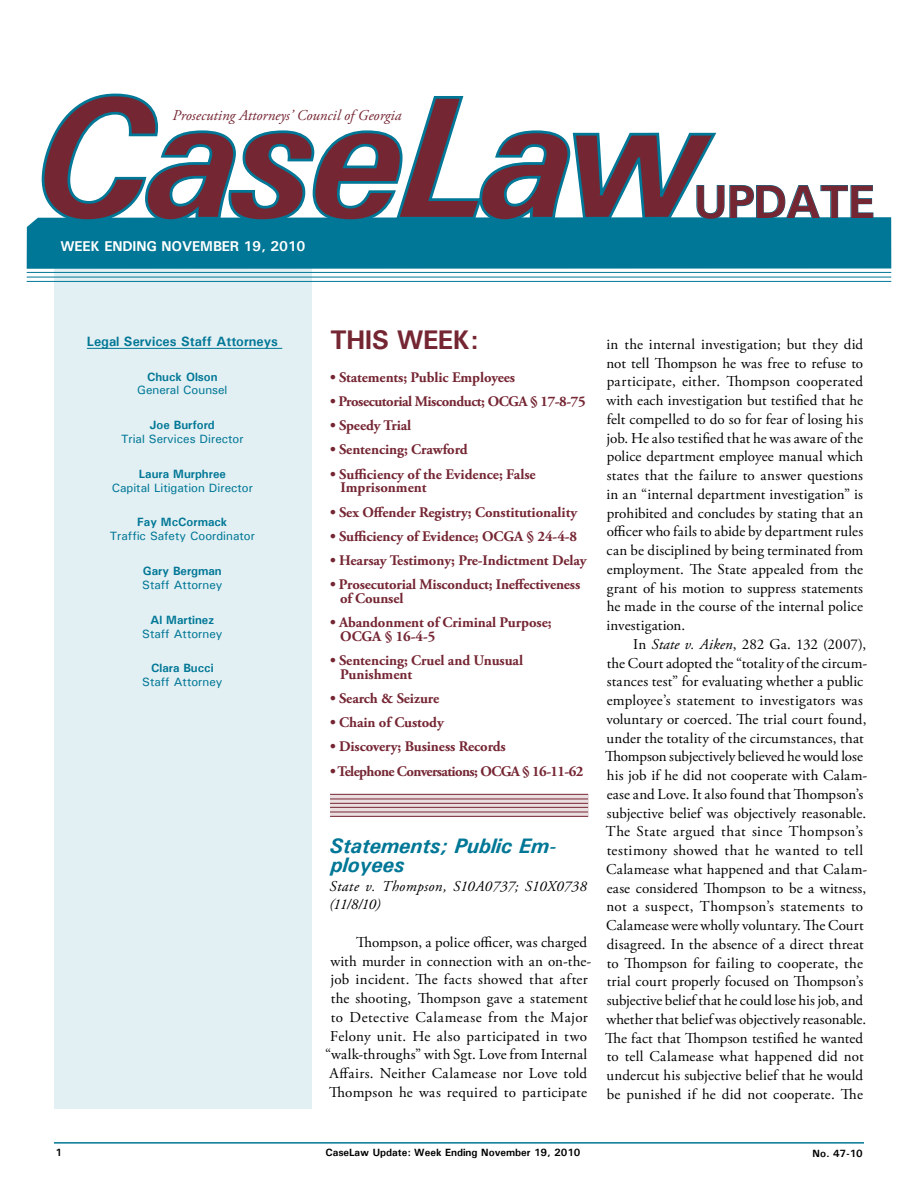
<style>
.page{position:relative;width:918px;height:1188px;background:#fff}
.page>*{position:absolute;margin:0;border:0;box-sizing:border-box;transform-origin:0 0}
.t1{font:700 47.1px "Univers";letter-spacing:-.025em;color:#752633}
.t2{font:700 27px "Univers";letter-spacing:-.025em;color:#752633}
.t3{font:italic 700 21px/18.8px "Univers";color:#007796}
.t4{font:15px/18.8px "Adobe Garamond Pro";letter-spacing:.01em;color:#000;text-align:right}
.t5{font:italic 15px/18.8px "Adobe Garamond Pro";letter-spacing:.025em;color:#000}
.t6{font:italic 15px "Adobe Garamond Pro";color:#752633}
.t7{font:700 14.7px/13.5px "Adobe Garamond Pro";letter-spacing:-.005em;color:#752633}
.t8{font:700 14.7px "Adobe Garamond Pro";letter-spacing:-.03em;color:#752633}
.t9{font:700 14.7px "Adobe Garamond Pro";letter-spacing:-.04em;color:#752633}
.t10{font:700 14.25px "Univers";letter-spacing:-.01em;color:#fff}
.t11{font:700 13.5px "Univers";color:#007796}
.t12{font:500 12px "Univers";color:#007796}
.t13{font:700 12px "Univers";color:#007796}
.t14{font:700 10.5px "Univers";color:#000}
.s1{font-style:italic}
</style>
<div class="page">
<hr style="left:54px;top:1142px;width:810px;height:2px;background:#007796">
<div style="left:54px;top:228px;width:258px;height:880px;background:#e3f0f3"></div>
<hr style="left:87px;top:348px;width:195px;height:1px;background:#007796">
<div style="left:27px;top:217px;width:864px;height:52px;background:#007796"></div>
<hr style="left:27px;top:272px;width:864px;height:1px;background:#007796">
<hr style="left:27px;top:277px;width:864px;height:1px;background:#007796">
<hr style="left:27px;top:281px;width:864px;height:1px;background:#007796">
<svg style="left:330px;top:795px;width:258px;height:21px;background:#dfcdd0"></svg>
<hr style="left:330px;top:794px;width:258px;height:1px;background:#752633">
<hr style="left:330px;top:799px;width:258px;height:1px;background:#752633">
<hr style="left:330px;top:803px;width:258px;height:1px;background:#752633">
<hr style="left:330px;top:807px;width:258px;height:1px;background:#752633">
<hr style="left:330px;top:812px;width:258px;height:1px;background:#752633">
<hr style="left:330px;top:816px;width:258px;height:1px;background:#752633">
<svg style="left:719px;top:185px;width:155px;height:35px"></svg>
<svg style="left:40px;top:93px;width:679px;height:130px"></svg>
<p class="t6" style="left:172px;top:107px;width:230px">Prosecuting Attorneys’ Council of Georgia</p>
<p class="t10" style="left:60px;top:237px;width:247px">WEEK ENDING NOVEMBER 1 9, 201 0</p>
<h1 class="t1" style="left:694px;top:172px;width:182px">UPDATE</h1>
<p class="t11" style="left:87px;top:332px;width:193px">Legal Services Staff Attorneys</p>
<p class="t13" style="left:147px;top:369px;width:72px">Chuck Olson</p>
<p class="t12" style="left:137px;top:383px;width:92px">General Counsel</p>
<p class="t13" style="left:150px;top:417px;width:66px">Joe Burford</p>
<p class="t12" style="left:121px;top:431px;width:124px">Trial Services Director</p>
<p class="t13" style="left:139px;top:466px;width:89px">Laura Murphree</p>
<p class="t12" style="left:112px;top:480px;width:143px">Capital Litigation Director</p>
<p class="t13" style="left:137px;top:515px;width:92px">Fay McCormack</p>
<p class="t12" style="left:110px;top:528px;width:147px">Traffic Safety Coordinator</p>
<p class="t13" style="left:143px;top:563px;width:80px">Gary Bergman</p>
<p class="t12" style="left:142px;top:577px;width:82px">Staff Attorney</p>
<p class="t13" style="left:151px;top:612px;width:65px">Al Martinez</p>
<p class="t12" style="left:142px;top:626px;width:82px">Staff Attorney</p>
<p class="t13" style="left:151px;top:661px;width:64px">Clara Bucci</p>
<p class="t12" style="left:142px;top:674px;width:82px">Staff Attorney</p>
<h2 class="t2" style="left:330px;top:322px;width:150px">THIS WEEK:</h2>
<p class="t7" style="left:330px;top:370px;width:187px">• Statements; Public Employees</p>
<p class="t8" style="left:330px;top:393px;width:257px">• Prosecutorial Misconduct; OCGA § 17-8-75</p>
<p class="t7" style="left:330px;top:419px;width:83px">• Speedy Trial</p>
<p class="t7" style="left:330px;top:443px;width:139px">• Sentencing; Crawford</p>
<p class="t7" style="left:341px;top:468px;width:197px;text-indent:-11px">• Sufficiency of the Evidence; False<br>Imprisonment</p>
<p class="t7" style="left:330px;top:505px;width:249px">• Sex Offender Registry; Constitutionality</p>
<p class="t7" style="left:330px;top:530px;width:249px">• Sufficiency of Evidence; OCGA § 24-4-8</p>
<p class="t7" style="left:330px;top:554px;width:258px">• Hearsay Testimony; Pre-Indictment Delay</p>
<p class="t7" style="left:340px;top:578px;width:242px;text-indent:-10px">• Prosecutorial Misconduct; Ineffectiveness of Counsel</p>
<p class="t7" style="left:340px;top:616px;width:213px;text-indent:-10px">• Abandonment of Criminal Purpose;<br>OCGA § 16-4-5</p>
<p class="t7" style="left:340px;top:654px;width:184px;text-indent:-10px">• Sentencing; Cruel and Unusual<br>Punishment</p>
<p class="t7" style="left:330px;top:692px;width:111px">• Search &amp; Seizure</p>
<p class="t7" style="left:330px;top:716px;width:115px">• Chain of Custody</p>
<p class="t7" style="left:330px;top:740px;width:177px">• Discovery; Business Records</p>
<p class="t9" style="left:330px;top:763px;width:255px">• Telephone Conversations; OCGA § 16-11-62</p>
<h3 class="t3" style="left:329px;top:836px;width:228px">Statements; Public Em&shy;ployees</h3>
<p class="t5" style="left:329px;top:877px;width:259px">State v. Thompson, S10A0737; S10X0738 (11/8/10)</p>
<p class="t4" style="left:325px;top:933px;width:268px">Thompson, a police officer, was charged<br>with murder in connection with an on-the&shy;job incident. The facts showed that after the shooting, Thompson gave a statement to Detective Calamease from the Major Felony unit. He also participated in two “walk-throughs” with Sgt. Love from Internal Affairs. Neither Calamease nor Love told Thompson he was required to participate</p>
<p class="t4" style="left:606px;top:335px;width:259px;text-align:justify">in the internal investigation; but they did not tell Thompson he was free to refuse to participate, either. Thompson cooperated with each investigation but testified that he felt compelled to do so for fear of losing his job. He also testified that he was aware of the police department employee manual which states that the failure to answer questions in an “internal department investigation” is prohibited and concludes by stating that an officer who fails to abide by department rules can be disciplined by being terminated from employment. The State appealed from the grant of his motion to suppress statements he made in the course of the internal police investigation.</p>
<p class="t4" style="left:605px;top:635px;width:264px;text-align:left;text-indent:28px">In <span class="s1">State v. Aiken</span>, 282 Ga. 132 (2007), the Court adopted the “totality of the circum&shy;stances test” for evaluating whether a public employee’s statement to investigators was voluntary or coerced. The trial court found, under the totality of the circumstances, that Thompson subjectively believed he would lose his job if he did not cooperate with Calam&shy;ease and Love. It also found that Thompson’s subjective belief was objectively reasonable.<br>The State argued that since Thompson’s testimony showed that he wanted to tell Calamease what happened and that Calam&shy;ease considered Thompson to be a witness, not a suspect, Thompson’s statements to Calamease were wholly voluntary. The Court disagreed. In the absence of a direct threat to Thompson for failing to cooperate, the trial court properly focused on Thompson’s subjective belief that he could lose his job, and whether that belief was objectively reasonable.<br>The fact that Thompson testified he wanted to tell Calamease what happened did not undercut his subjective belief that he would be punished if he did not cooperate. The</p>
<p class="t14" style="left:326px;top:1146px;width:256px">CaseLaw Update: Week Ending November 1 9, 201 0</p>
<p class="t14" style="left:813px;top:1147px;width:52px">No. 47-1 0</p>
</div>
